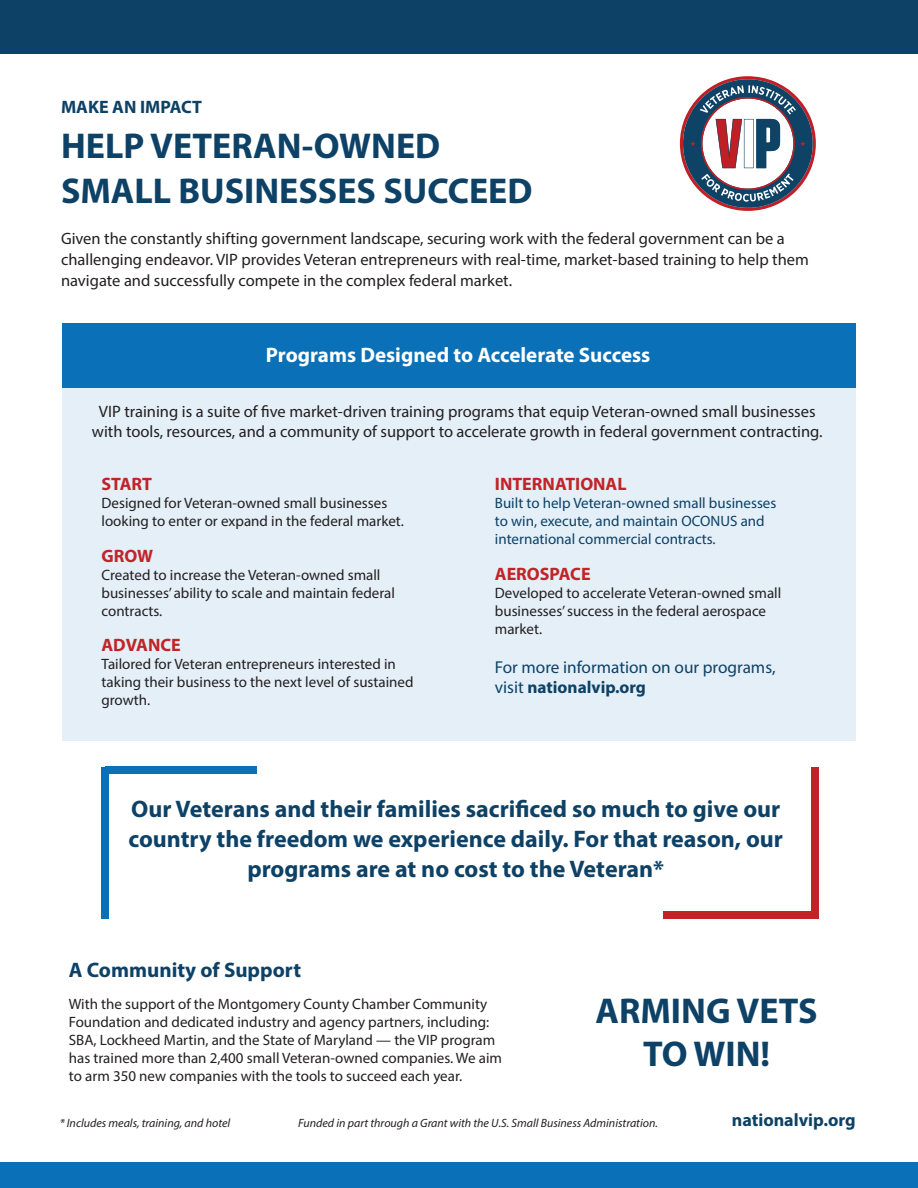
<style>
.page{position:relative;width:918px;height:1188px;background:#fff}
.page>*{position:absolute;margin:0;border:0;box-sizing:border-box;transform-origin:0 0}
.t1{font:700 36px/45px "Myriad Pro";color:#0d4166}
.t2{font:700 24px/30px "Myriad Pro";color:#0d4166;text-align:center}
.t3{font:700 21px "Myriad Pro";color:#fff}
.t4{font:700 21px "Myriad Pro";color:#0d4166}
.t5{font:700 18px "Myriad Pro";color:#c12427}
.t6{font:700 18px "Myriad Pro";color:#0d4166}
.t7{font:17.25px/20.7px "Myriad Pro";color:#0d4166}
.t8{font:16.5px/21px "Myriad Pro";color:#231f20;text-align:center}
.t9{font:15px/18px "Myriad Pro";color:#231f20}
.t10{font:15px/18px "Myriad Pro";color:#0d4166}
.t11{font:italic 12px "Myriad Pro";color:#231f20}
.s1{font-weight:700}
</style>
<div class="page">
<div style="left:63px;top:323px;width:793px;height:418px;background:#e4eff8"></div>
<div style="left:63px;top:323px;width:793px;height:65px;background:#0a70b8"></div>
<div style="left:0;top:0;width:918px;height:54px;background:#0d4166"></div>
<svg style="left:680px;top:76px;width:136px;height:135px"></svg>
<div style="left:0;top:1162px;width:918px;height:26px;background:#0a70b8"></div>
<div style="left:102px;top:767px;width:7px;height:152px;background:#0a70b8"></div>
<div style="left:105px;top:767px;width:152px;height:7px;background:#0a70b8"></div>
<div style="left:811px;top:767px;width:8px;height:152px;background:#c12427"></div>
<div style="left:663px;top:912px;width:152px;height:7px;background:#c12427"></div>
<p class="t6" style="left:61px;top:95px;width:143px">MAKE AN IMPACT</p>
<p class="t1" style="left:61px;top:122px;width:473px">HELP VETERAN-OWNED<br>SMALL BUSINESSES SUCCEED</p>
<p class="t8" style="left:61px;top:227px;width:749px;text-align:left">Given the constantly shifting government landscape, securing work with the federal government can be a challenging endeavor. VIP provides Veteran entrepreneurs with real-time, market-based training to help them navigate and successfully compete in the complex federal market.</p>
<p class="t3" style="left:266px;top:341px;width:386px">Programs Designed to Accelerate Success</p>
<p class="t8" style="left:92px;top:401px;width:732px;line-height:19.8px">VIP training is a suite of five market-driven training programs that equip Veteran-owned small businesses with tools, resources, and a community of support to accelerate growth in federal government contracting.</p>
<p class="t5" style="left:102px;top:473px;width:52px">START</p>
<p class="t9" style="left:102px;top:494px;width:304px">Designed for Veteran-owned small businesses looking to enter or expand in the federal market.</p>
<p class="t5" style="left:102px;top:544px;width:53px">GROW</p>
<p class="t9" style="left:102px;top:565px;width:295px">Created to increase the Veteran-owned small businesses’ ability to scale and maintain federal contracts.</p>
<p class="t5" style="left:102px;top:633px;width:81px">ADVANCE</p>
<p class="t9" style="left:102px;top:654px;width:314px">Tailored for Veteran entrepreneurs interested in taking their business to the next level of sustained growth.</p>
<p class="t5" style="left:495px;top:473px;width:133px">INTERNATIONAL</p>
<p class="t10" style="left:495px;top:494px;width:283px">Built to help Veteran-owned small businesses to win, execute, and maintain OCONUS and international commercial contracts.</p>
<p class="t5" style="left:495px;top:562px;width:97px">AEROSPACE</p>
<p class="t9" style="left:495px;top:583px;width:288px">Developed to accelerate Veteran-owned small businesses’ success in the federal aerospace market.</p>
<p class="t7" style="left:495px;top:656px;width:282px">For more information on our programs, visit <span class="s1">nationalvip.org</span></p>
<p class="t2" style="left:128px;top:793px;width:656px">Our Veterans and their families sacrificed so much to give our country the freedom we experience daily. For that reason, our programs are at no cost to the Veteran*</p>
<p class="t4" style="left:69px;top:956px;width:234px">A Community of Support</p>
<p class="t9" style="left:69px;top:994px;width:435px">With the support of the Montgomery County Chamber Community Foundation and dedicated industry and agency partners, including:<br>SBA, Lockheed Martin, and the State of Maryland — the VIP program has trained more than 2,400 small Veteran-owned companies. We aim to arm 350 new companies with the tools to succeed each year.</p>
<p class="t11" style="left:298px;top:1116px;width:361px">Funded in part through a Grant with the U.S. Small Business Administration.</p>
<p class="t6" style="left:732px;top:1108px;width:125px">nationalvip.org</p>
<p class="t1" style="left:596px;top:988px;width:224px;line-height:43.2px;text-align:center">ARMING VETS<br>TO WIN!</p>
<p class="t11" style="left:60px;top:1116px;width:172px">* Includes meals, training, and hotel</p>
</div>
